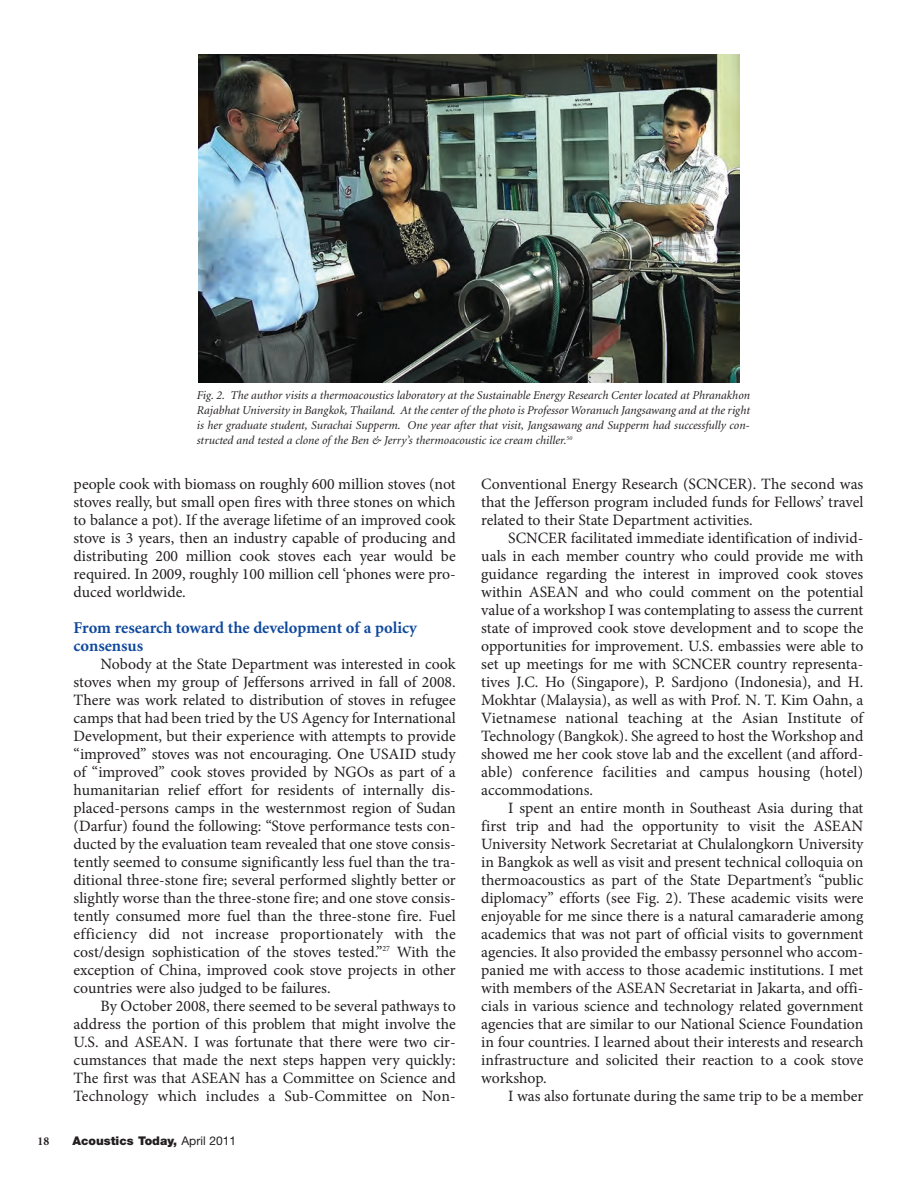
<style>
.page{position:relative;width:919px;height:1189px;background:#fff}
.page>*{position:absolute;margin:0;border:0;box-sizing:border-box;transform-origin:0 0}
.t1{font:700 16.5px/18px "Minion";color:#0f499d}
.t2{font:15.75px/18px "Minion Pro";color:#231f20;text-align:justify}
.t3{font:italic 12px/15px "Minion";color:#231f20;text-align:justify}
.t4{font:900 12px "Helvetica Neue";color:#231f20}
.t5{font:700 12px "Minion";color:#231f20}
.s1{font-weight:400}
</style>
<div class="page">
<img style="left:198px;top:54px;width:542px;height:329px">
<p class="t3" style="left:197px;top:388px;width:554px">Fig. 2. The author visits a thermoacoustics laboratory at the Sustainable Energy Research Center located at Phranakhon Rajabhat University in Bangkok, Thailand. At the center of the photo is Professor Woranuch Jangsawang and at the right is her graduate student, Surachai Supperm. One year after that visit, Jangsawang and Supperm had successfully con&shy;structed and tested a clone of the Ben &amp; Jerry’s thermoacoustic ice cream chiller.<sup>50</sup></p>
<p class="t2" style="left:74px;top:476px;width:383px">people cook with biomass on roughly 600 million stoves (not stoves really, but small open fires with three stones on which to balance a pot). If the average lifetime of an improved cook stove is 3 years, then an industry capable of producing and distributing 200 million cook stoves each year would be required. In 2009, roughly 100 million cell ‘phones were pro&shy;duced worldwide.</p>
<p class="t1" style="left:74px;top:619px;width:344px">From research toward the development of a policy consensus</p>
<p class="t2" style="left:74px;top:656px;width:383px;text-indent:27px">Nobody at the State Department was interested in cook stoves when my group of Jeffersons arrived in fall of 2008.<br>There was work related to distribution of stoves in refugee camps that had been tried by the US Agency for International Development, but their experience with attempts to provide “improved” stoves was not encouraging. One USAID study of “improved” cook stoves provided by NGOs as part of a humanitarian relief effort for residents of internally dis&shy;placed-persons camps in the westernmost region of Sudan (Darfur) found the following: “Stove performance tests con&shy;ducted by the evaluation team revealed that one stove consis&shy;tently seemed to consume significantly less fuel than the tra&shy;ditional three-stone fire; several performed slightly better or slightly worse than the three-stone fire; and one stove consis&shy;tently consumed more fuel than the three-stone fire. Fuel efficiency did not increase proportionately with the cost/design sophistication of the stoves tested.”<sup>27</sup> With the exception of China, improved cook stove projects in other countries were also judged to be failures.</p>
<p class="t2" style="left:74px;top:998px;width:383px;text-indent:27px">By October 2008, there seemed to be several pathways to address the portion of this problem that might involve the U.S. and ASEAN. I was fortunate that there were two cir&shy;cumstances that made the next steps happen very quickly:<br>The first was that ASEAN has a Committee on Science and Technology which includes a Sub-Committee on Non-</p>
<p class="t5" style="left:38px;top:1136px;width:13px">18</p>
<p class="t4" style="left:72px;top:1136px;width:165px">Acoustics Today, <span class="s1">April 2011</span></p>
<p class="t2" style="left:481px;top:476px;width:383px">Conventional Energy Research (SCNCER). The second was that the Jefferson program included funds for Fellows’ travel related to their State Department activities.</p>
<p class="t2" style="left:481px;top:530px;width:383px;text-indent:27px">SCNCER facilitated immediate identification of individ&shy;uals in each member country who could provide me with guidance regarding the interest in improved cook stoves within ASEAN and who could comment on the potential value of a workshop I was contemplating to assess the current state of improved cook stove development and to scope the opportunities for improvement. U.S. embassies were able to set up meetings for me with SCNCER country representa&shy;tives J.C. Ho (Singapore), P. Sardjono (Indonesia), and H.<br>Mokhtar (Malaysia), as well as with Prof. N. T. Kim Oahn, a Vietnamese national teaching at the Asian Institute of Technology (Bangkok). She agreed to host the Workshop and showed me her cook stove lab and the excellent (and afford&shy;able) conference facilities and campus housing (hotel) accommodations.</p>
<p class="t2" style="left:481px;top:800px;width:383px;text-indent:27px">I spent an entire month in Southeast Asia during that first trip and had the opportunity to visit the ASEAN University Network Secretariat at Chulalongkorn University in Bangkok as well as visit and present technical colloquia on thermoacoustics as part of the State Department’s “public diplomacy” efforts (see Fig. 2). These academic visits were enjoyable for me since there is a natural camaraderie among academics that was not part of official visits to government agencies. It also provided the embassy personnel who accom&shy;panied me with access to those academic institutions. I met with members of the ASEAN Secretariat in Jakarta, and offi&shy;cials in various science and technology related government agencies that are similar to our National Science Foundation in four countries. I learned about their interests and research infrastructure and solicited their reaction to a cook stove workshop.</p>
<p class="t2" style="left:508px;top:1088px;width:356px">I was also fortunate during the same trip to be a member</p>
</div>
